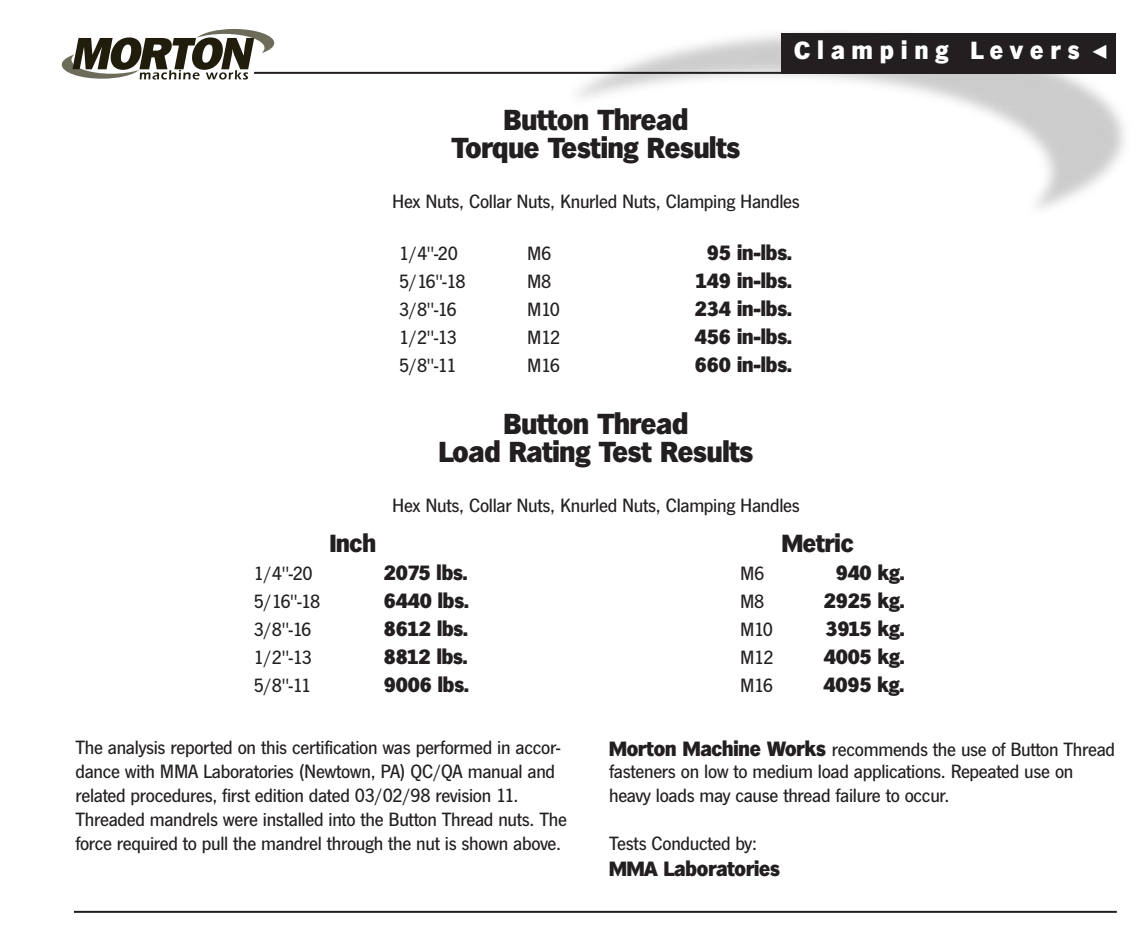
<style>
.page{position:relative;width:1137px;height:930px;background:#fff}
.page>*{position:absolute;margin:0;border:0;box-sizing:border-box;transform-origin:0 0}
.t1{font:28px/28px "Nantun";letter-spacing:-.005em;color:#231f20;text-align:center}
.t2{font:24px "Nantun";letter-spacing:.3em;color:#fff}
.t3{font:24px "Nantun";letter-spacing:-.005em;color:#231f20}
.t4{font:500 20px/24px "News Got T";letter-spacing:-.015em;color:#231f20}
.t5{font:20px "Nantun";letter-spacing:-.005em;color:#231f20}
.s1{font-family:"Nantun";font-weight:400}
</style>
<div class="page">
<img style="left:552px;top:32px;width:573px;height:177px">
<div style="left:780px;top:33px;width:335px;height:41px;background:#231f20"></div>
<svg style="left:62px;top:29px;width:212px;height:51px"></svg>
<hr style="left:254px;top:72px;width:628px;height:2px;background:#231f20">
<hr style="left:74px;top:910px;width:1042px;height:2px;background:#231f20">
<p class="t2" style="left:794px;top:41px;width:286px">Clamping Levers</p>
<p class="t1" style="left:452px;top:108px;width:290px">Button Thread<br>Torque Testing Results</p>
<p class="t4" style="left:392px;top:191px;width:409px">Hex Nuts, Collar Nuts, Knurled Nuts, Clamping Handles</p>
<p class="t4" style="left:399px;top:243px;width:60px">1/4"-20</p>
<p class="t4" style="left:527px;top:243px;width:26px">M6</p>
<p class="t5" style="left:706px;top:244px;width:86px">95 in-lbs.</p>
<p class="t4" style="left:399px;top:271px;width:68px">5/16"-18</p>
<p class="t4" style="left:527px;top:271px;width:26px">M8</p>
<p class="t5" style="left:695px;top:272px;width:98px">149 in-lbs.</p>
<p class="t4" style="left:399px;top:299px;width:59px">3/8"-16</p>
<p class="t4" style="left:527px;top:299px;width:34px">M10</p>
<p class="t5" style="left:694px;top:300px;width:98px">234 in-lbs.</p>
<p class="t4" style="left:399px;top:327px;width:60px">1/2"-13</p>
<p class="t4" style="left:527px;top:327px;width:35px">M12</p>
<p class="t5" style="left:694px;top:328px;width:98px">456 in-lbs.</p>
<p class="t4" style="left:399px;top:355px;width:59px">5/8"-11</p>
<p class="t4" style="left:527px;top:355px;width:34px">M16</p>
<p class="t5" style="left:694px;top:356px;width:98px">660 in-lbs.</p>
<p class="t1" style="left:438px;top:412px;width:316px">Button Thread<br>Load Rating Test Results</p>
<p class="t4" style="left:392px;top:495px;width:409px">Hex Nuts, Collar Nuts, Knurled Nuts, Clamping Handles</p>
<p class="t3" style="left:329px;top:533px;width:48px">Inch</p>
<p class="t3" style="left:781px;top:533px;width:73px">Metric</p>
<p class="t4" style="left:254px;top:563px;width:60px">1/4"-20</p>
<p class="t5" style="left:384px;top:564px;width:85px">2075 lbs.</p>
<p class="t4" style="left:740px;top:563px;width:26px">M6</p>
<p class="t5" style="left:835px;top:564px;width:70px">940 kg.</p>
<p class="t4" style="left:254px;top:591px;width:68px">5/16"-18</p>
<p class="t5" style="left:384px;top:592px;width:86px">6440 lbs.</p>
<p class="t4" style="left:740px;top:591px;width:26px">M8</p>
<p class="t5" style="left:823px;top:592px;width:82px">2925 kg.</p>
<p class="t4" style="left:254px;top:619px;width:59px">3/8"-16</p>
<p class="t5" style="left:384px;top:620px;width:85px">8612 lbs.</p>
<p class="t4" style="left:740px;top:619px;width:34px">M10</p>
<p class="t5" style="left:825px;top:620px;width:80px">3915 kg.</p>
<p class="t4" style="left:254px;top:647px;width:60px">1/2"-13</p>
<p class="t5" style="left:384px;top:648px;width:85px">8812 lbs.</p>
<p class="t4" style="left:740px;top:647px;width:35px">M12</p>
<p class="t5" style="left:823px;top:648px;width:82px">4005 kg.</p>
<p class="t4" style="left:254px;top:675px;width:59px">5/8"-11</p>
<p class="t5" style="left:384px;top:676px;width:86px">9006 lbs.</p>
<p class="t4" style="left:740px;top:675px;width:34px">M16</p>
<p class="t5" style="left:823px;top:676px;width:82px">4095 kg.</p>
<p class="t4" style="left:75px;top:736px;width:493px">The analysis reported on this certification was performed in accor&shy;dance with MMA Laboratories (Newtown, PA) QC/QA manual and related procedures, first edition dated 03/02/98 revision 11.<br>Threaded mandrels were installed into the Button Thread nuts. The force required to pull the mandrel through the nut is shown above.</p>
<p class="t4" style="left:609px;top:739px;width:507px;line-height:22.2px"><span class="s1">Morton Machine Works</span> recommends the use of Button Thread fasteners on low to medium load applications. Repeated use on</p>
<p class="t4" style="left:609px;top:784px;width:341px">heavy loads may cause thread failure to occur.</p>
<p class="t4" style="left:609px;top:832px;width:172px;line-height:25.8px">Tests Conducted by:<br><span class="s1">MMA Laboratories</span></p>
</div>
